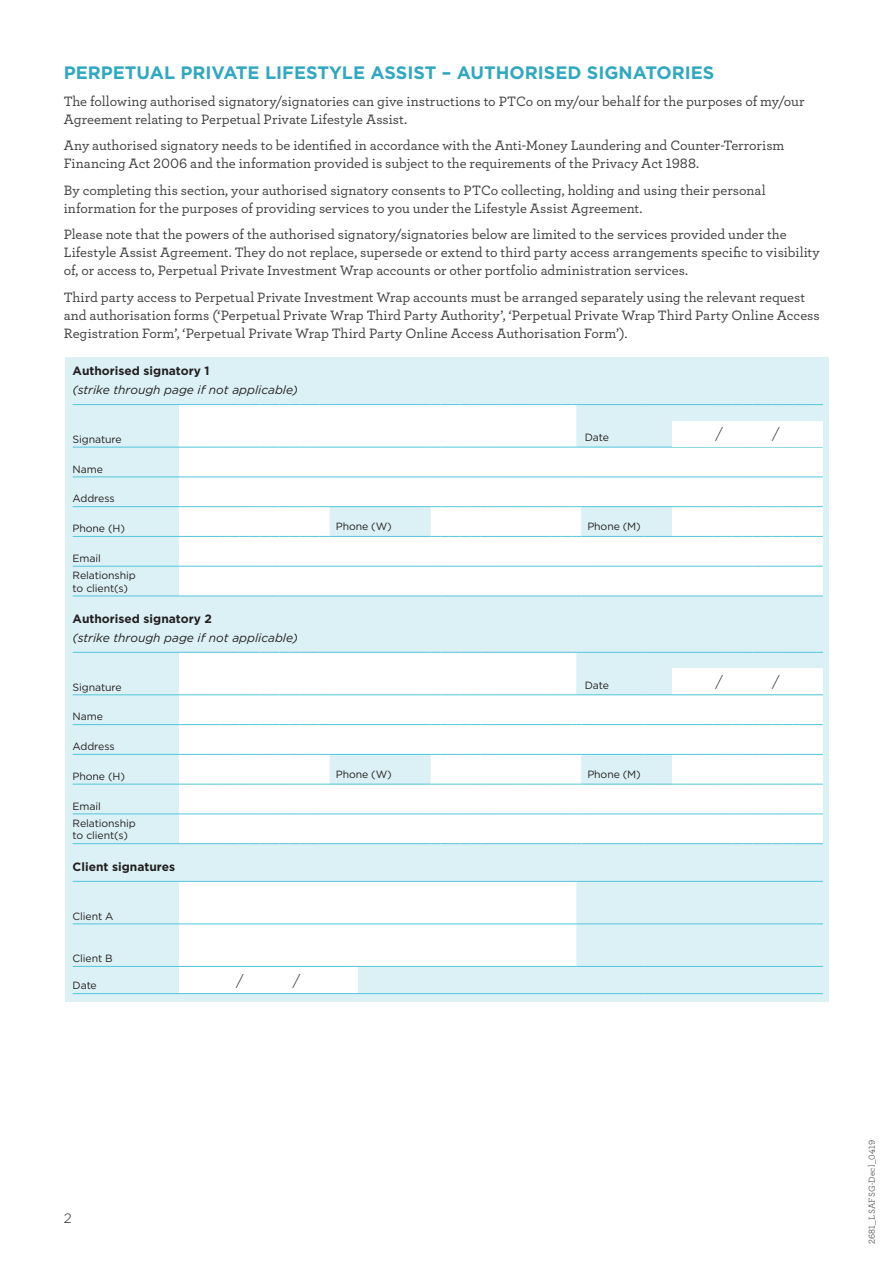
<style>
.page{position:relative;width:893px;height:1263px;background:#fff}
.page>*{position:absolute;margin:0;border:0;box-sizing:border-box;transform-origin:0 0}
.t1{font:700 18px "Gotham";color:#30a8c0}
.t2{font:300 15px "Gotham";color:#231f20}
.t3{font:500 14.25px/18px "Archer";color:#3e3e3f}
.t4{font:300 13.5px "Gotham";color:#231f20}
.t5{font:italic 12px "Gotham";color:#231f20}
.t6{font:700 12px "Gotham";color:#231f20}
.t7{font:10.5px/17.1px "Gotham";letter-spacing:-.01em;color:#231f20}
.t8{font:9px "Archer";letter-spacing:.02em;color:#3e3e3f}
.s1{font-family:"Arial";font-weight:400;font-size:13.5px;color:#231f20}
</style>
<div class="page">
<div style="left:65px;top:357px;width:764px;height:644px;background:#dcf1f5"></div>
<div style="left:179px;top:882px;width:397px;height:84px;background:#fff"></div>
<hr style="left:73px;top:881px;width:106px;height:1px;background:#51c6d8">
<hr style="left:179px;top:881px;width:397px;height:1px;background:#51c6d8">
<hr style="left:576px;top:881px;width:68px;height:1px;background:#51c6d8">
<hr style="left:644px;top:881px;width:179px;height:1px;background:#51c6d8">
<hr style="left:73px;top:923px;width:106px;height:1px;background:#51c6d8">
<hr style="left:179px;top:923px;width:397px;height:1px;background:#51c6d8">
<hr style="left:576px;top:923px;width:68px;height:1px;background:#51c6d8">
<hr style="left:644px;top:923px;width:179px;height:1px;background:#51c6d8">
<hr style="left:73px;top:966px;width:106px;height:1px;background:#51c6d8">
<hr style="left:179px;top:966px;width:397px;height:1px;background:#51c6d8">
<hr style="left:576px;top:966px;width:68px;height:1px;background:#51c6d8">
<hr style="left:644px;top:966px;width:179px;height:1px;background:#51c6d8">
<hr style="left:73px;top:993px;width:106px;height:1px;background:#51c6d8">
<hr style="left:179px;top:993px;width:397px;height:1px;background:#51c6d8">
<hr style="left:576px;top:993px;width:68px;height:1px;background:#51c6d8">
<hr style="left:644px;top:993px;width:179px;height:1px;background:#51c6d8">
<div style="left:179px;top:967px;width:179px;height:26px;background:#fff"></div>
<svg style="left:179px;top:405px;width:644px;height:191px;background:#fafdfd"></svg>
<hr style="left:73px;top:404px;width:106px;height:1px;background:#51c6d8">
<svg style="left:179px;top:404px;width:151px;height:1px"></svg>
<hr style="left:330px;top:404px;width:100px;height:1px;background:#51c6d8">
<svg style="left:430px;top:404px;width:151px;height:1px"></svg>
<hr style="left:581px;top:404px;width:63px;height:1px;background:#51c6d8">
<svg style="left:644px;top:404px;width:179px;height:1px"></svg>
<hr style="left:73px;top:447px;width:106px;height:1px;background:#51c6d8">
<svg style="left:179px;top:447px;width:151px;height:1px"></svg>
<hr style="left:330px;top:447px;width:100px;height:1px;background:#51c6d8">
<svg style="left:430px;top:447px;width:151px;height:1px"></svg>
<hr style="left:581px;top:447px;width:63px;height:1px;background:#51c6d8">
<svg style="left:644px;top:447px;width:179px;height:1px"></svg>
<hr style="left:73px;top:476px;width:106px;height:1px;background:#51c6d8">
<svg style="left:179px;top:476px;width:151px;height:1px"></svg>
<hr style="left:330px;top:476px;width:100px;height:1px;background:#51c6d8">
<svg style="left:430px;top:476px;width:151px;height:1px"></svg>
<hr style="left:581px;top:476px;width:63px;height:1px;background:#51c6d8">
<svg style="left:644px;top:476px;width:179px;height:1px"></svg>
<hr style="left:73px;top:506px;width:106px;height:1px;background:#51c6d8">
<hr style="left:73px;top:536px;width:106px;height:1px;background:#51c6d8">
<svg style="left:179px;top:506px;width:644px;height:31px"></svg>
<hr style="left:73px;top:566px;width:106px;height:1px;background:#51c6d8">
<svg style="left:179px;top:566px;width:151px;height:1px"></svg>
<hr style="left:330px;top:566px;width:100px;height:1px;background:#51c6d8">
<svg style="left:430px;top:566px;width:151px;height:1px"></svg>
<hr style="left:581px;top:566px;width:63px;height:1px;background:#51c6d8">
<svg style="left:644px;top:566px;width:179px;height:1px"></svg>
<hr style="left:73px;top:596px;width:106px;height:1px;background:#51c6d8">
<svg style="left:179px;top:596px;width:151px;height:1px"></svg>
<hr style="left:330px;top:596px;width:100px;height:1px;background:#51c6d8">
<svg style="left:430px;top:596px;width:151px;height:1px"></svg>
<hr style="left:581px;top:596px;width:63px;height:1px;background:#51c6d8">
<svg style="left:644px;top:596px;width:179px;height:1px"></svg>
<div style="left:672px;top:421px;width:151px;height:25px;background:#fff"></div>
<svg style="left:179px;top:653px;width:644px;height:190px;background:#fbfdfe"></svg>
<hr style="left:73px;top:652px;width:106px;height:1px;background:#51c6d8">
<svg style="left:179px;top:652px;width:151px;height:1px"></svg>
<hr style="left:330px;top:652px;width:100px;height:1px;background:#51c6d8">
<svg style="left:430px;top:652px;width:151px;height:1px"></svg>
<hr style="left:581px;top:652px;width:63px;height:1px;background:#51c6d8">
<svg style="left:644px;top:652px;width:179px;height:1px"></svg>
<hr style="left:73px;top:694px;width:106px;height:1px;background:#51c6d8">
<svg style="left:179px;top:694px;width:151px;height:1px"></svg>
<hr style="left:330px;top:694px;width:100px;height:1px;background:#51c6d8">
<svg style="left:430px;top:694px;width:151px;height:1px"></svg>
<hr style="left:581px;top:694px;width:63px;height:1px;background:#51c6d8">
<svg style="left:644px;top:694px;width:179px;height:1px"></svg>
<hr style="left:73px;top:724px;width:106px;height:1px;background:#51c6d8">
<svg style="left:179px;top:724px;width:151px;height:1px"></svg>
<hr style="left:330px;top:724px;width:100px;height:1px;background:#51c6d8">
<svg style="left:430px;top:724px;width:151px;height:1px"></svg>
<hr style="left:581px;top:724px;width:63px;height:1px;background:#51c6d8">
<svg style="left:644px;top:724px;width:179px;height:1px"></svg>
<hr style="left:73px;top:754px;width:106px;height:1px;background:#51c6d8">
<hr style="left:73px;top:784px;width:106px;height:1px;background:#51c6d8">
<svg style="left:179px;top:754px;width:644px;height:31px"></svg>
<hr style="left:73px;top:813px;width:106px;height:1px;background:#51c6d8">
<svg style="left:179px;top:813px;width:151px;height:1px"></svg>
<hr style="left:330px;top:813px;width:100px;height:1px;background:#51c6d8">
<svg style="left:430px;top:813px;width:151px;height:1px"></svg>
<hr style="left:581px;top:813px;width:63px;height:1px;background:#51c6d8">
<svg style="left:644px;top:813px;width:179px;height:1px"></svg>
<hr style="left:73px;top:843px;width:106px;height:1px;background:#51c6d8">
<svg style="left:179px;top:843px;width:151px;height:1px"></svg>
<hr style="left:330px;top:843px;width:100px;height:1px;background:#51c6d8">
<svg style="left:430px;top:843px;width:151px;height:1px"></svg>
<hr style="left:581px;top:843px;width:63px;height:1px;background:#51c6d8">
<svg style="left:644px;top:843px;width:179px;height:1px"></svg>
<div style="left:672px;top:668px;width:151px;height:26px;background:#fff"></div>
<p class="t1" style="left:64px;top:61px;width:652px">PERPETUAL PRIVATE LIFESTYLE ASSIST – AUTHORISED SIGNATORIES</p>
<p class="t3" style="left:64px;top:91px;width:742px">The following authorised signatory/signatories can give instructions to PTCo on my/our behalf for the purposes of my/our<br>Agreement relating to Perpetual Private Lifestyle Assist.</p>
<p class="t3" style="left:64px;top:136px;width:722px">Any authorised signatory needs to be identified in accordance with the Anti-Money Laundering and Counter-Terrorism<br>Financing Act 2006 and the information provided is subject to the requirements of the Privacy Act 1988.</p>
<p class="t3" style="left:64px;top:180px;width:703px">By completing this section, your authorised signatory consents to PTCo collecting, holding and using their personal information for the purposes of providing services to you under the Lifestyle Assist Agreement.</p>
<p class="t3" style="left:64px;top:225px;width:758px">Please note that the powers of the authorised signatory/signatories below are limited to the services provided under the<br>Lifestyle Assist Agreement. They do not replace, supersede or extend to third party access arrangements specific to visibility of, or access to, Perpetual Private Investment Wrap accounts or other portfolio administration services.</p>
<p class="t3" style="left:64px;top:287px;width:757px">Third party access to Perpetual Private Investment Wrap accounts must be arranged separately using the relevant request and authorisation forms (‘Perpetual Private Wrap Third Party Authority’, ‘Perpetual Private Wrap Third Party Online Access<br>Registration Form’, ‘Perpetual Private Wrap Third Party Online Access Authorisation Form’)<span class="s1">.</span></p>
<p class="t6" style="left:73px;top:363px;width:138px">Authorised signatory 1</p>
<p class="t5" style="left:73px;top:382px;width:227px">(strike through page if not applicable)</p>
<p class="t7" style="left:73px;top:430px;width:51px">Signature</p>
<p class="t7" style="left:585px;top:429px;width:26px">Date</p>
<p class="t2" style="left:715px;top:424px;width:9px">/</p>
<p class="t2" style="left:772px;top:424px;width:9px">/</p>
<p class="t7" style="left:73px;top:460px;width:32px">Name</p>
<p class="t7" style="left:73px;top:490px;width:43px">Address</p>
<p class="t7" style="left:73px;top:520px;width:54px">Phone (H)</p>
<p class="t7" style="left:336px;top:518px;width:57px">Phone (W)</p>
<p class="t7" style="left:587px;top:518px;width:55px">Phone (M)</p>
<p class="t7" style="left:73px;top:549px;width:65px">Email<br>Relationship</p>
<p class="t7" style="left:73px;top:579px;width:57px">to client(s)</p>
<p class="t6" style="left:73px;top:611px;width:141px">Authorised signatory 2</p>
<p class="t5" style="left:73px;top:630px;width:227px">(strike through page if not applicable)</p>
<p class="t7" style="left:73px;top:678px;width:51px">Signature</p>
<p class="t7" style="left:585px;top:676px;width:26px">Date</p>
<p class="t2" style="left:715px;top:672px;width:9px">/</p>
<p class="t2" style="left:772px;top:672px;width:9px">/</p>
<p class="t7" style="left:73px;top:708px;width:32px">Name</p>
<p class="t7" style="left:73px;top:738px;width:43px">Address</p>
<p class="t7" style="left:73px;top:767px;width:54px">Phone (H)</p>
<p class="t7" style="left:336px;top:766px;width:57px">Phone (W)</p>
<p class="t7" style="left:587px;top:766px;width:55px">Phone (M)</p>
<p class="t7" style="left:73px;top:797px;width:65px">Email<br>Relationship</p>
<p class="t7" style="left:73px;top:827px;width:57px">to client(s)</p>
<p class="t6" style="left:73px;top:858px;width:104px">Client signatures</p>
<p class="t7" style="left:73px;top:907px;width:42px">Client A</p>
<p class="t7" style="left:73px;top:950px;width:42px">Client B</p>
<p class="t7" style="left:73px;top:977px;width:26px">Date</p>
<p class="t2" style="left:236px;top:971px;width:9px">/</p>
<p class="t2" style="left:293px;top:971px;width:9px">/</p>
<p class="t4" style="left:64px;top:1210px;width:9px">2</p>
<p class="t8" style="left:865px;top:1244px;width:106px;rotate:-90deg">2681_LSAFSG-Decl_0419</p>
</div>
